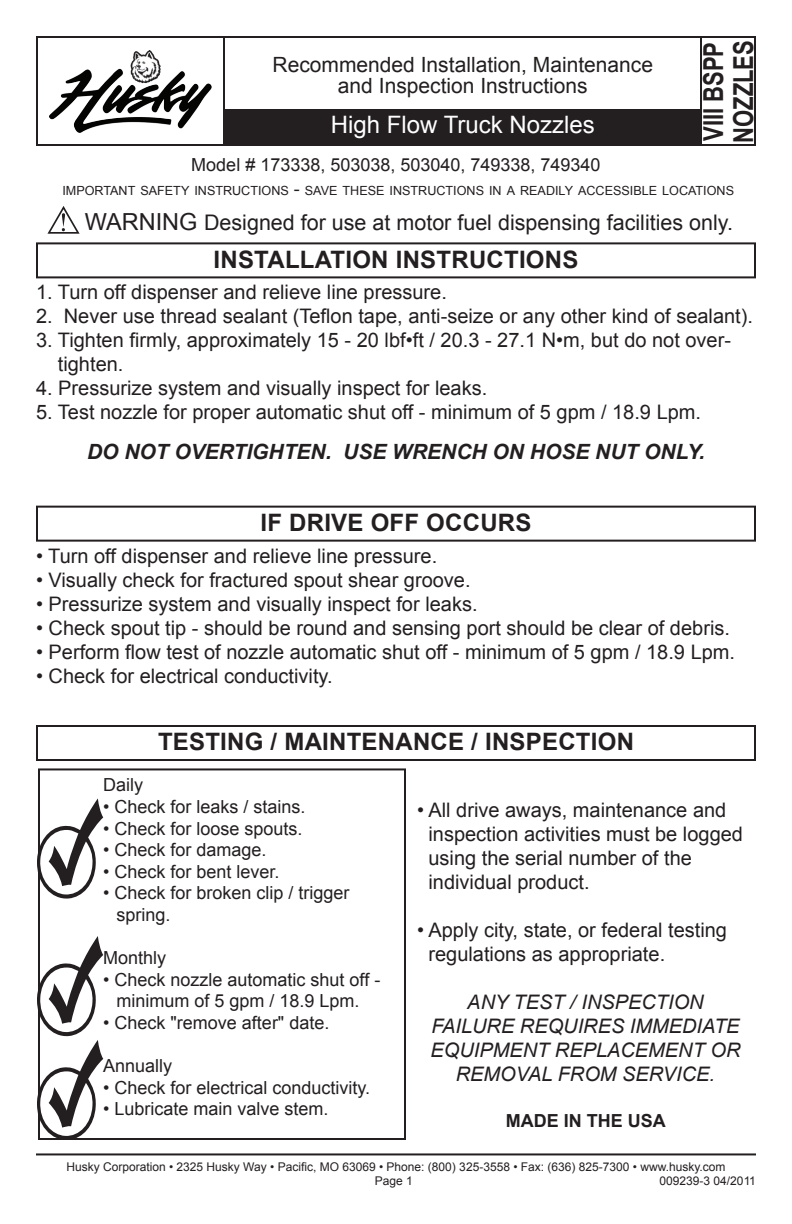
<style>
.page{position:relative;width:792px;height:1224px;background:#fff}
.page>*{position:absolute;margin:0;border:0;box-sizing:border-box;transform-origin:0 0}
.black_type{font:700 27.6px "Arial";color:#231f20;scale:.8 1}
.FRONT_HEADS{font:700 24px "Arial";letter-spacing:.01em;color:#231f20}
.PRODUCT_NAME{font:24px "Arial";color:#fff}
.t1{font:21.6px "Arial";color:#231f20}
.t2{font:21px "Arial";color:#231f20}
.FRONT_INSTRUCTIONS{font:italic 700 21px "Arial";color:#231f20}
.FRONT_INSTRUCTIONS-2{font:20px/24px "Arial";color:#231f20}
.FRONT_BULLETS{font:20px "Arial";color:#231f20}
.INSPECTIONS{font:20px/24px "Arial";color:#231f20}
.FRONT_WARNINGS{font:italic 20px/24px "Arial";color:#231f20;text-align:center}
.INSPECTIONS-2{font:18px/21.6px "Arial";color:#231f20}
.INSPECTION_SUBS{font:18px "Arial";color:#231f20}
.FRONT_WARNINGS-2{font:700 18px "Arial";color:#231f20}
.warn_2{font:12.6px "Arial";color:#231f20}
.t3{font:12px "Arial";color:#231f20}
.s1{font-size:18px}
.s2{font-size:23.6px}
</style>
<div class="page">
<div style="left:36px;top:725px;width:720px;height:36px;border:2px solid #231f20"></div>
<div style="left:36px;top:36px;width:720px;height:110px;border:2px solid #231f20"></div>
<hr style="left:223px;top:37px;width:2px;height:108px;background:#231f20">
<hr style="left:700px;top:36px;width:2px;height:110px;background:#231f20">
<div style="left:224px;top:109px;width:476px;height:36px;background:#231f20"></div>
<svg style="left:47px;top:206px;width:33px;height:28px"></svg>
<div style="left:36px;top:242px;width:720px;height:36px;border:2px solid #231f20"></div>
<div style="left:36px;top:506px;width:720px;height:36px;border:2px solid #231f20"></div>
<hr style="left:36px;top:1153px;width:720px;height:2px;background:#231f20">
<img style="left:49px;top:51px;width:163px;height:82px">
<svg style="left:37px;top:798px;width:66px;height:101px"></svg>
<div style="left:38px;top:768px;width:368px;height:372px;border:2px solid #231f20"></div>
<svg style="left:37px;top:936px;width:66px;height:204px"></svg>
<p class="t2" style="left:273px;top:51px;width:382px">Recommended Installation, Maintenance</p>
<p class="t2" style="left:338px;top:72px;width:251px">and Inspection Instructions</p>
<p class="PRODUCT_NAME" style="left:331px;top:108px;width:266px">High Flow Truck Nozzles</p>
<p class="INSPECTIONS-2" style="left:191px;top:154px;width:411px">Model # 173338, 503038, 503040, 749338, 749340</p>
<p class="black_type" style="left:695px;top:141px;width:125px;rotate:-90deg">VIII BSPP</p>
<p class="black_type" style="left:725px;top:143px;width:130px;rotate:-90deg">NOZZLES</p>
<p class="warn_2" style="left:62px;top:182px;width:673px">IMPORTANT SAFETY INSTRUCTIONS <span class="s1">-</span> SAVE THESE INSTRUCTIONS IN A READILY ACCESSIBLE LOCATIONS</p>
<p class="t1" style="left:85px;top:208px;width:650px"><span class="s2">WARNING</span> Designed for use at motor fuel dispensing facilities only.</p>
<p class="FRONT_HEADS" style="left:214px;top:244px;width:366px">INSTALLATION INSTRUCTIONS</p>
<p class="FRONT_INSTRUCTIONS-2" style="left:36px;top:280px;width:412px">1. Turn off dispenser and relieve line pressure.</p>
<p class="FRONT_INSTRUCTIONS-2" style="left:36px;top:304px;width:719px">2. Never use thread sealant (Teflon tape, anti-seize or any other kind of sealant).</p>
<p class="FRONT_INSTRUCTIONS-2" style="left:58px;top:328px;width:675px;text-indent:-22px">3. Tighten firmly, approximately 15 - 20 lbf•ft / 20.3 - 27.1 N•m, but do not over&shy;tighten.</p>
<p class="FRONT_INSTRUCTIONS-2" style="left:36px;top:376px;width:453px">4. Pressurize system and visually inspect for leaks.</p>
<p class="FRONT_INSTRUCTIONS-2" style="left:36px;top:400px;width:667px">5. Test nozzle for proper automatic shut off - minimum of 5 gpm / 18.9 Lpm.</p>
<p class="FRONT_INSTRUCTIONS" style="left:87px;top:438px;width:619px">DO NOT OVERTIGHTEN. USE WRENCH ON HOSE NUT ONLY.</p>
<p class="FRONT_HEADS" style="left:261px;top:507px;width:273px">IF DRIVE OFF OCCURS</p>
<p class="FRONT_BULLETS" style="left:36px;top:543px;width:403px">• Turn off dispenser and relieve line pressure.</p>
<p class="FRONT_BULLETS" style="left:36px;top:567px;width:436px">• Visually check for fractured spout shear groove.</p>
<p class="FRONT_BULLETS" style="left:36px;top:591px;width:443px">• Pressurize system and visually inspect for leaks.</p>
<p class="FRONT_BULLETS" style="left:36px;top:615px;width:696px">• Check spout tip - should be round and sensing port should be clear of debris.</p>
<p class="FRONT_BULLETS" style="left:36px;top:639px;width:701px">• Perform flow test of nozzle automatic shut off - minimum of 5 gpm / 18.9 Lpm.</p>
<p class="FRONT_BULLETS" style="left:36px;top:663px;width:298px">• Check for electrical conductivity.</p>
<p class="FRONT_HEADS" style="left:158px;top:726px;width:477px">TESTING / MAINTENANCE / INSPECTION</p>
<p class="INSPECTION_SUBS" style="left:103px;top:773px;width:41px">Daily</p>
<p class="INSPECTIONS-2" style="left:103px;top:796px;width:204px">• Check for leaks / stains.</p>
<p class="INSPECTIONS-2" style="left:103px;top:818px;width:201px">• Check for loose spouts.</p>
<p class="INSPECTIONS-2" style="left:103px;top:839px;width:165px">• Check for damage.</p>
<p class="INSPECTIONS-2" style="left:103px;top:861px;width:178px">• Check for bent lever.</p>
<p class="INSPECTIONS-2" style="left:117px;top:883px;width:235px;text-indent:-13px">• Check for broken clip / trigger spring.</p>
<p class="INSPECTION_SUBS" style="left:103px;top:946px;width:65px">Monthly</p>
<p class="INSPECTIONS-2" style="left:103px;top:969px;width:279px;text-align:center">• Check nozzle automatic shut off - minimum of 5 gpm / 18.9 Lpm.</p>
<p class="INSPECTIONS-2" style="left:103px;top:1012px;width:228px">• Check "remove after" date.</p>
<p class="INSPECTIONS-2" style="left:103px;top:1055px;width:71px">Annually</p>
<p class="INSPECTIONS-2" style="left:103px;top:1077px;width:269px">• Check for electrical conductivity.</p>
<p class="INSPECTIONS-2" style="left:103px;top:1099px;width:227px">• Lubricate main valve stem.</p>
<p class="INSPECTIONS" style="left:428px;top:798px;width:316px;text-indent:-11px">• All drive aways, maintenance and inspection activities must be logged using the serial number of the individual product.</p>
<p class="INSPECTIONS" style="left:428px;top:918px;width:300px;text-indent:-11px">• Apply city, state, or federal testing regulations as appropriate.</p>
<p class="FRONT_WARNINGS" style="left:430px;top:990px;width:312px">ANY TEST / INSPECTION<br>FAILURE REQUIRES IMMEDIATE<br>EQUIPMENT REPLACEMENT OR<br>REMOVAL FROM SERVICE.</p>
<p class="FRONT_WARNINGS-2" style="left:506px;top:1108px;width:162px">MADE IN THE USA</p>
<p class="t3" style="left:66px;top:1158px;width:661px">Husky Corporation • 2325 Husky Way • Pacific, MO 63069 • Phone: (800) 325-3558 • Fax: (636) 825-7300 • www.husky.com</p>
<p class="t3" style="left:375px;top:1173px;width:40px">Page 1</p>
<p class="t3" style="left:660px;top:1173px;width:98px">009239-3 04/2011</p>
</div>
